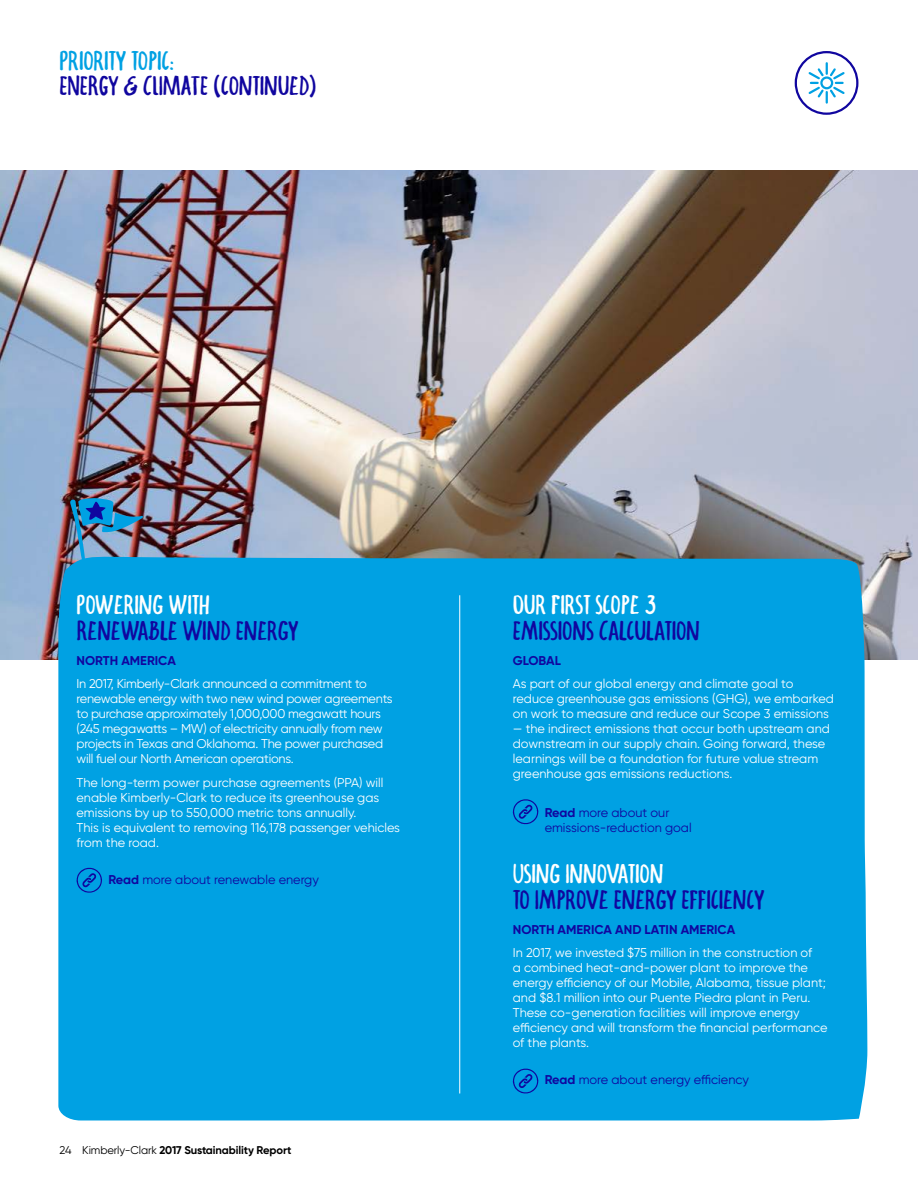
<style>
.page{position:relative;width:918px;height:1188px;background:#fff}
.page>*{position:absolute;margin:0;border:0;box-sizing:border-box;transform-origin:0 0}
.t1{font:27px "Fungo";letter-spacing:-.01em;color:#10069f}
.t2{font:27px "Fungo";letter-spacing:-.01em;color:#fff}
.t3{font:27px "Fungo";letter-spacing:-.01em;color:#00a1e3}
.t4{font:12.75px/15px "Gilroy";color:#fff}
.t5{font:12.75px/15px "Gilroy";letter-spacing:-.02em;color:#fff}
.t6{font:12.75px/15px "Gilroy";color:#10069f}
.t7{font:700 12.75px "Gilroy";color:#10069f}
.t8{font:700 11.25px "Gilroy";letter-spacing:-.01em;color:#000}
.s1{font-weight:700}
.s2{font-weight:400}
</style>
<div class="page">
<img style="left:0;top:170px;width:918px;height:489px">
<div style="left:58px;top:557px;width:809px;height:564px;background:#00a1e3"></div>
<img style="left:70px;top:498px;width:73px;height:64px">
<hr style="left:459px;top:595px;width:1px;height:498px;background:#fff">
<svg style="left:76px;top:867px;width:26px;height:26px"></svg>
<svg style="left:513px;top:799px;width:25px;height:26px"></svg>
<svg style="left:513px;top:1068px;width:25px;height:26px"></svg>
<svg style="left:808px;top:61px;width:39px;height:44px"></svg>
<div style="left:795px;top:51px;width:63px;height:64px;border:2px solid #10069f;border-radius:50%"></div>
<h1 class="t3" style="left:60px;top:45px;width:116px">PRIORITY TOPIC:</h1>
<h1 class="t1" style="left:60px;top:70px;width:259px">ENERGY &amp; CLIMATE (CONTINUED)</h1>
<h1 class="t2" style="left:77px;top:589px;width:135px">POWERING WITH</h1>
<h1 class="t1" style="left:77px;top:614px;width:224px">RENEWABLE WIND ENERGY</h1>
<p class="t7" style="left:77px;top:652px;width:101px">NORTH AMERICA</p>
<p class="t5" style="left:77px;top:676px;width:318px">In 2017, Kimberly-Clark announced a commitment to renewable energy with two new wind power agreements to purchase approximately 1,000,000 megawatt hours (245 megawatts – MW) of electricity annually from new projects in Texas and Oklahoma. The power purchased will fuel our North American operations.</p>
<p class="t4" style="left:77px;top:775px;width:325px">The long-term power purchase agreements (PPA) will enable Kimberly-Clark to reduce its greenhouse gas emissions by up to 550,000 metric tons annually.<br>This is equivalent to removing 116,178 passenger vehicles from the road.</p>
<p class="t6" style="left:108px;top:872px;width:212px"><span class="s1">Read</span> more about renewable energy</p>
<p class="t8" style="left:60px;top:1143px;width:233px"><span class="s2">24 Kimberly-Clark</span> 2017 Sustainability Report</p>
<h1 class="t2" style="left:513px;top:589px;width:145px">OUR FIRST SCOPE 3</h1>
<h1 class="t1" style="left:513px;top:614px;width:189px">EMISSIONS CALCULATION</h1>
<p class="t7" style="left:513px;top:652px;width:50px">GLOBAL</p>
<p class="t4" style="left:513px;top:676px;width:323px">As part of our global energy and climate goal to reduce greenhouse gas emissions (GHG), we embarked on work to measure and reduce our Scope 3 emissions</p>
<p class="t4" style="left:513px;top:721px;width:319px">— the indirect emissions that occur both upstream and downstream in our supply chain. Going forward, these learnings will be a foundation for future value stream greenhouse gas emissions reductions.</p>
<p class="t6" style="left:545px;top:805px;width:148px"><span class="s1">Read</span> more about our emissions-reduction goal</p>
<h1 class="t2" style="left:513px;top:858px;width:152px">USING INNOVATION</h1>
<h1 class="t1" style="left:513px;top:884px;width:253px">TO IMPROVE ENERGY EFFICIENCY</h1>
<p class="t7" style="left:513px;top:922px;width:224px">NORTH AMERICA AND LATIN AMERICA</p>
<p class="t4" style="left:513px;top:945px;width:316px">In 2017, we invested $75 million in the construction of<br>a combined heat-and-power plant to improve the energy efficiency of our Mobile, Alabama, tissue plant; and $8.1 million into our Puente Piedra plant in Peru.<br>These co-generation facilities will improve energy efficiency and will transform the financial performance of the plants.</p>
<p class="t6" style="left:545px;top:1072px;width:206px"><span class="s1">Read</span> more about energy efficiency</p>
</div>
